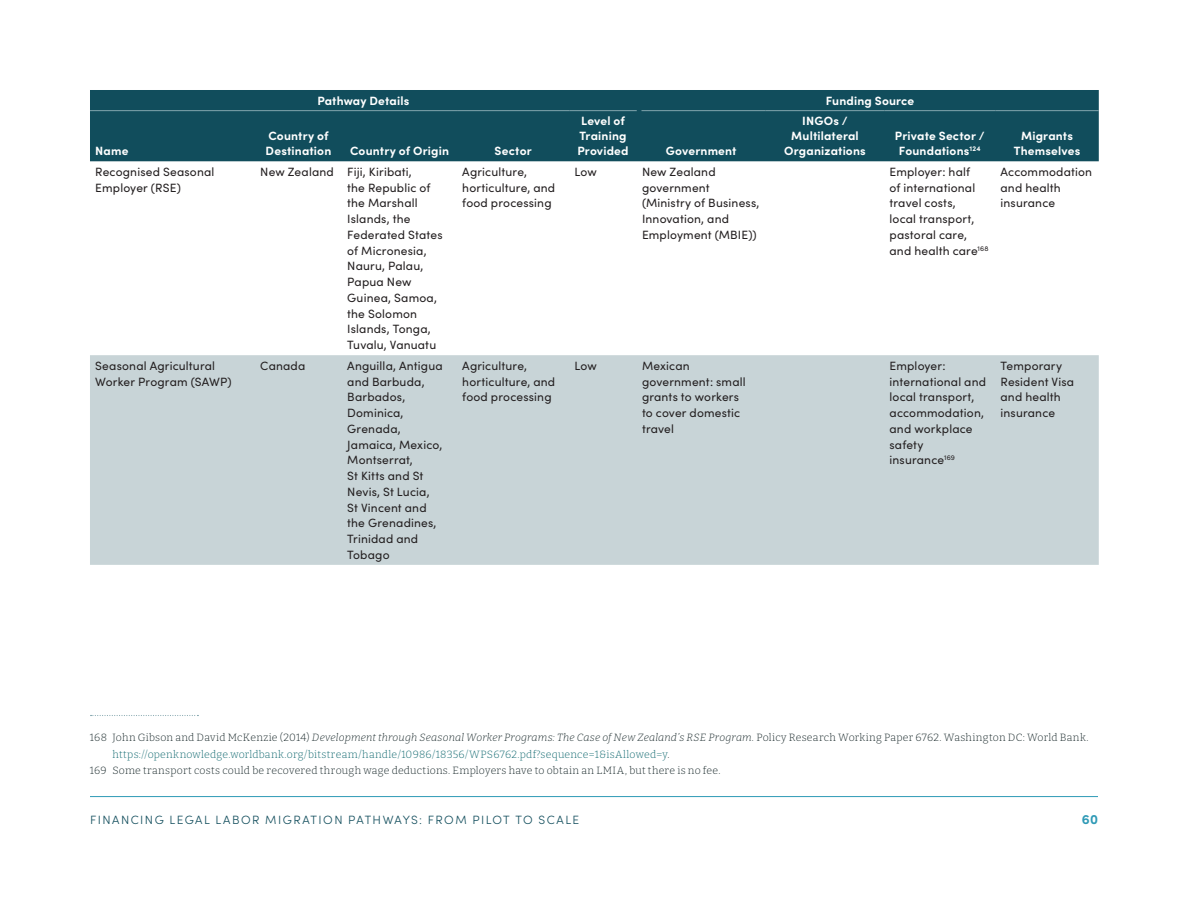
<style>
.page{position:relative;width:1188px;height:918px;background:#fff}
.page>*{position:absolute;margin:0;border:0;box-sizing:border-box;transform-origin:0 0}
.t1{font:700 13.5px "Sofia Pro";color:#2f9ab6}
._02_Table_text{font:12px/15.8px "Sofia Pro";letter-spacing:.015em;color:#231f20}
._02_Table_column_hea{font:700 12px/15px "Sofia Pro";letter-spacing:.015em;color:#fff;text-align:center}
.t2{font:300 12px "Sofia Pro";letter-spacing:.12em;color:#114d5c}
._01_Footnote_text_3d{font:300 10.5px/16.5px "Bitter";letter-spacing:.02em;color:#0f686f}
._01_Footnote_text_3d-2{font:300 10.5px "Bitter";letter-spacing:.02em;color:#162628}
.s1{color:#162628}
.s2{font-style:italic;color:#162628}
</style>
<div class="page">
<hr style="left:90px;top:796px;width:1008px;height:1px;background:#2f9ab6">
<div style="left:90px;top:90px;width:1009px;height:71px;background:#114d5c"></div>
<div style="left:90px;top:355px;width:1009px;height:210px;background:#c8d4d7"></div>
<hr style="left:90px;top:110px;width:165px;height:1px;background:#82a5ad">
<hr style="left:255px;top:110px;width:87px;height:1px;background:#82a5ad">
<hr style="left:342px;top:110px;width:115px;height:1px;background:#82a5ad">
<hr style="left:457px;top:110px;width:112px;height:1px;background:#82a5ad">
<hr style="left:569px;top:110px;width:68px;height:1px;background:#82a5ad">
<hr style="left:641px;top:110px;width:125px;height:1px;background:#82a5ad">
<hr style="left:766px;top:110px;width:118px;height:1px;background:#82a5ad">
<hr style="left:884px;top:110px;width:111px;height:1px;background:#82a5ad">
<hr style="left:995px;top:110px;width:104px;height:1px;background:#82a5ad">
<svg style="left:91px;top:715px;width:107px;height:1px"></svg>
<p class="_02_Table_column_hea" style="left:95px;top:143px;width:35px">Name</p>
<p class="_02_Table_column_hea" style="left:317px;top:92px;width:94px">Pathway Details</p>
<p class="_02_Table_column_hea" style="left:826px;top:92px;width:90px">Funding Source</p>
<p class="_02_Table_column_hea" style="left:266px;top:128px;width:67px;text-align:left">Country of<br>Destination</p>
<p class="_02_Table_column_hea" style="left:350px;top:143px;width:101px">Country of Origin</p>
<p class="_02_Table_column_hea" style="left:495px;top:143px;width:39px">Sector</p>
<p class="_02_Table_column_hea" style="left:577px;top:113px;width:53px">Level of<br>Training<br>Provided</p>
<p class="_02_Table_column_hea" style="left:666px;top:143px;width:72px">Government</p>
<p class="_02_Table_column_hea" style="left:784px;top:113px;width:83px">INGOs /<br>Multilateral<br>Organizations</p>
<p class="_02_Table_column_hea" style="left:895px;top:128px;width:91px">Private Sector /<br>Foundations<sup>124</sup></p>
<p class="_02_Table_column_hea" style="left:1014px;top:128px;width:68px">Migrants<br>Themselves</p>
<p class="_02_Table_text" style="left:95px;top:163px;width:121px">Recognised Seasonal<br>Employer (RSE)</p>
<p class="_02_Table_text" style="left:260px;top:163px;width:75px">New Zealand</p>
<p class="_02_Table_text" style="left:347px;top:163px;width:97px">Fiji, Kiribati,<br>the Republic of the Marshall<br>Islands, the<br>Federated States of Micronesia,<br>Nauru, Palau,<br>Papua New<br>Guinea, Samoa, the Solomon<br>Islands, Tonga,<br>Tuvalu, Vanuatu</p>
<p class="_02_Table_text" style="left:462px;top:163px;width:94px">Agriculture, horticulture, and food processing</p>
<p class="_02_Table_text" style="left:575px;top:163px;width:24px">Low</p>
<p class="_02_Table_text" style="left:642px;top:163px;width:119px">New Zealand government (Ministry of Business,<br>Innovation, and<br>Employment (MBIE))</p>
<p class="_02_Table_text" style="left:890px;top:163px;width:101px">Employer: half<br>of international travel costs,<br>local transport, pastoral care, and health care<sup>168</sup></p>
<p class="_02_Table_text" style="left:1001px;top:163px;width:93px">Accommodation and health insurance</p>
<p class="_02_Table_text" style="left:95px;top:357px;width:138px">Seasonal Agricultural<br>Worker Program (SAWP)</p>
<p class="_02_Table_text" style="left:260px;top:357px;width:47px">Canada</p>
<p class="_02_Table_text" style="left:347px;top:357px;width:97px">Anguilla, Antigua and Barbuda,<br>Barbados,<br>Dominica,<br>Grenada,<br>Jamaica, Mexico,<br>Montserrat,<br>St Kitts and St<br>Nevis, St Lucia,<br>St Vincent and the Grenadines,<br>Trinidad and<br>Tobago</p>
<p class="_02_Table_text" style="left:462px;top:357px;width:94px">Agriculture, horticulture, and food processing</p>
<p class="_02_Table_text" style="left:575px;top:357px;width:24px">Low</p>
<p class="_02_Table_text" style="left:642px;top:357px;width:105px">Mexican government: small grants to workers to cover domestic travel</p>
<p class="_02_Table_text" style="left:890px;top:357px;width:98px">Employer: international and local transport, accommodation, and workplace safety insurance<sup>169</sup></p>
<p class="_02_Table_text" style="left:1001px;top:357px;width:75px">Temporary<br>Resident Visa and health insurance</p>
<p class="_01_Footnote_text_3d" style="left:112px;top:729px;width:978px;text-indent:-22px"><span class="s1">168 John Gibson and David McKenzie (2014)</span> <span class="s2">Development through Seasonal Worker Programs: The Case of New Zealand’s RSE Program.</span> <span class="s1">Policy Research Working Paper 6762. Washington DC: World Bank. </span>https://openknowledge.worldbank.org/bitstream/handle/10986/18356/WPS6762.pdf?sequence=1&amp;isAllowed=y<span class="s1">.</span></p>
<p class="_01_Footnote_text_3d-2" style="left:90px;top:764px;width:632px">169 Some transport costs could be recovered through wage deductions. Employers have to obtain an LMIA, but there is no fee.</p>
<p class="t2" style="left:90px;top:811px;width:491px">FINANCING LEGAL LABOR MIGRATION PATHWAYS: FROM PILOT TO SCALE</p>
<p class="t1" style="left:1082px;top:809px;width:18px">60</p>
</div>
